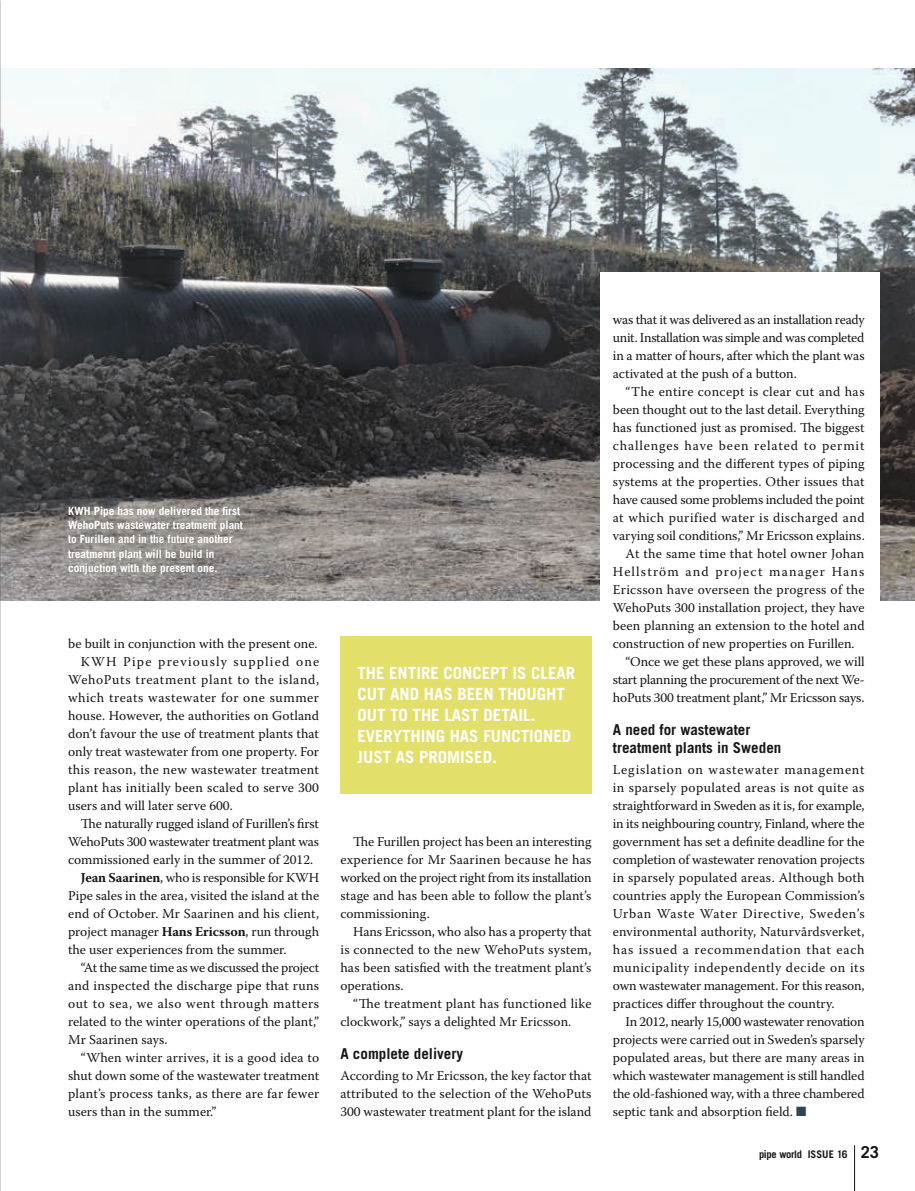
<style>
.page{position:relative;width:915px;height:1191px;background:#fff}
.page>*{position:absolute;margin:0;border:0;box-sizing:border-box;transform-origin:0 0}
.t1{font:700 16.8px/21px "Trade Gothic";color:#fff}
.t2{font:700 15px/18px "Trade Gothic";color:#151616}
.t3{font:13.5px/18px "Warnock Pro";color:#151616;text-align:justify}
.t4{font:13.5px "Warnock Pro";letter-spacing:.02em;color:#151616}
.t5{font:13.5px "Warnock Pro";letter-spacing:-.02em;color:#151616}
.t6{font:13.5px "Warnock Pro";letter-spacing:.04em;color:#151616}
.t7{font:13.5px "Warnock Pro";letter-spacing:.085em;color:#151616}
.t8{font:13.5px "Warnock Pro";letter-spacing:.035em;color:#151616}
.t9{font:13.5px "Warnock Pro";letter-spacing:.045em;color:#151616}
.t10{font:13.5px "Warnock Pro";letter-spacing:.03em;color:#151616}
.t11{font:13.5px "Warnock Pro";letter-spacing:.065em;color:#151616}
.t12{font:700 11.25px/14.2px "Trade Gothic";color:#fff}
.t13{font:700 10.5px "Trade Gothic";letter-spacing:-.02em;color:#151616}
.s1{font-weight:700}
.s2{color:#334451}
.s3{font-size:16.5px}
</style>
<div class="page">
<img style="left:1px;top:68px;width:913px;height:532px">
<img style="left:0;top:0;width:1px;height:1191px">
<div style="left:340px;top:636px;width:251px;height:157px;background:#e3df6b"></div>
<div style="left:600px;top:272px;width:279px;height:489px;background:#fff"></div>
<hr style="left:854px;top:1145px;width:1px;height:46px;background:#151616">
<p class="t12" style="left:68px;top:503px;width:176px">KWH Pipe has now delivered the first WehoPuts wastewater treatment plant to Furillen and in the future another treatmenrt plant will be build in conjuction with the present one.</p>
<p class="t3" style="left:68px;top:634px;width:251px">be built in conjunction with the present one.</p>
<p class="t7" style="left:81px;top:653px;width:240px">KWH Pipe previously supplied one</p>
<p class="t9" style="left:68px;top:671px;width:252px">WehoPuts treatment plant to the island,</p>
<p class="t6" style="left:68px;top:689px;width:252px">which treats wastewater for one summer</p>
<p class="t3" style="left:68px;top:706px;width:252px">house. However, the authorities on Gotland</p>
<p class="t3" style="left:68px;top:724px;width:252px">don’t favour the use of treatment plants that</p>
<p class="t3" style="left:68px;top:742px;width:252px">only treat wastewater from one property. For</p>
<p class="t4" style="left:68px;top:761px;width:252px">this reason, the new wastewater treatment</p>
<p class="t4" style="left:68px;top:779px;width:252px">plant has initially been scaled to serve 300</p>
<p class="t3" style="left:68px;top:796px;width:166px">users and will later serve 600.</p>
<p class="t3" style="left:81px;top:814px;width:240px">The naturally rugged island of Furillen’s first</p>
<p class="t5" style="left:68px;top:833px;width:252px">WehoPuts 300 wastewater treatment plant was</p>
<p class="t3" style="left:68px;top:850px;width:246px">commissioned early in the summer of 2012.</p>
<p class="t3" style="left:81px;top:868px;width:240px"><span class="s1">Jean Saarinen</span>, who is responsible for KWH</p>
<p class="t3" style="left:68px;top:886px;width:252px">Pipe sales in the area, visited the island at the</p>
<p class="t3" style="left:68px;top:904px;width:252px">end of October. Mr Saarinen and his client,</p>
<p class="t3" style="left:68px;top:922px;width:252px">project manager <span class="s1">Hans Ericsson</span>, run through</p>
<p class="t3" style="left:68px;top:940px;width:220px">the user experiences from the summer.</p>
<p class="t5" style="left:81px;top:959px;width:240px">“At the same time as we discussed the project</p>
<p class="t4" style="left:68px;top:977px;width:252px">and inspected the discharge pipe that runs</p>
<p class="t6" style="left:68px;top:995px;width:252px">out to sea, we also went through matters</p>
<p class="t3" style="left:68px;top:1012px;width:252px">related to the winter operations of the plant,”</p>
<p class="t3" style="left:68px;top:1030px;width:101px">Mr Saarinen says.</p>
<p class="t3" style="left:81px;top:1048px;width:240px">“When winter arrives, it is a good idea to</p>
<p class="t3" style="left:68px;top:1066px;width:252px">shut down some of the wastewater treatment</p>
<p class="t3" style="left:68px;top:1084px;width:252px">plant’s process tanks, as there are far fewer</p>
<p class="t3" style="left:68px;top:1102px;width:150px">users than in the summer.”</p>
<p class="t1" style="left:357px;top:662px;width:219px">The entire concept is clear cut and has been thought out to the last detail.<br>Everything has functioned just as promised.</p>
<p class="t3" style="left:340px;top:832px;width:252px;text-indent:13px">The Furillen project has been an interesting experience for Mr Saarinen because he has worked on the project right from its installation stage and has been able to follow the plant’s commissioning.</p>
<p class="t3" style="left:340px;top:922px;width:252px;text-indent:13px">Hans Ericsson, who also has a property that is connected to the new WehoPuts system, has been satisfied with the treatment plant’s operations.</p>
<p class="t3" style="left:340px;top:994px;width:252px;text-indent:13px">“The treatment plant has functioned like clockwork,” says a delighted Mr Ericsson.</p>
<p class="t2" style="left:340px;top:1044px;width:124px">A complete delivery</p>
<p class="t3" style="left:340px;top:1066px;width:252px">According to Mr Ericsson, the key factor that attributed to the selection of the WehoPuts 300 wastewater treatment plant for the island</p>
<p class="t3" style="left:612px;top:310px;width:253px">was that it was delivered as an installation ready unit. Installation was simple and was completed in a matter of hours, after which the plant was activated at the push of a button.</p>
<p class="t10" style="left:625px;top:383px;width:240px">“The entire concept is clear cut and has</p>
<p class="t3" style="left:612px;top:400px;width:253px">been thought out to the last detail. Everything</p>
<p class="t3" style="left:612px;top:418px;width:253px">has functioned just as promised. The biggest</p>
<p class="t11" style="left:612px;top:437px;width:253px">challenges have been related to permit</p>
<p class="t3" style="left:612px;top:454px;width:253px">processing and the different types of piping</p>
<p class="t3" style="left:612px;top:472px;width:253px">systems at the properties. Other issues that</p>
<p class="t3" style="left:612px;top:490px;width:253px">have caused some problems included the point</p>
<p class="t8" style="left:612px;top:509px;width:253px">at which purified water is discharged and</p>
<p class="t3" style="left:612px;top:526px;width:253px">varying soil conditions,” Mr Ericsson explains.</p>
<p class="t4" style="left:625px;top:545px;width:240px">At the same time that hotel owner Johan</p>
<p class="t7" style="left:612px;top:563px;width:253px">Hellström and project manager Hans</p>
<p class="t4" style="left:612px;top:581px;width:253px">Ericsson have overseen the progress of the</p>
<p class="t3" style="left:612px;top:598px;width:253px">WehoPuts 300 installation project, they have</p>
<p class="t3" style="left:612px;top:616px;width:253px">been planning an extension to the hotel and</p>
<p class="t3" style="left:612px;top:634px;width:243px">construction of new properties on Furillen.</p>
<p class="t3" style="left:625px;top:652px;width:240px">“Once we get these plans approved, we will</p>
<p class="t5" style="left:612px;top:671px;width:253px">start planning the procurement of the next We-</p>
<p class="t3" style="left:612px;top:688px;width:253px">hoPuts 300 treatment plant,” Mr Ericsson says.</p>
<p class="t2" style="left:612px;top:720px;width:170px">A need for wastewater treatment plants in Sweden</p>
<p class="t3" style="left:612px;top:760px;width:253px">Legislation on wastewater management in sparsely populated areas is not quite as straightforward in Sweden as it is, for example, in its neighbouring country, Finland, where the government has set a definite deadline for the completion of wastewater renovation projects in sparsely populated areas. Although both countries apply the European Commission’s Urban Waste Water Directive, Sweden’s environmental authority, Naturvårdsverket, has issued a recommendation that each municipality independently decide on its own wastewater management. For this reason, practices differ throughout the country.</p>
<p class="t3" style="left:612px;top:1012px;width:253px;text-indent:13px">In 2012, nearly 15,000 wastewater renovation projects were carried out in Sweden’s sparsely populated areas, but there are many areas in which wastewater management is still handled the old-fashioned way, with a three chambered septic tank and absorption field. <span class="s2">■</span></p>
<p class="t13" style="left:758px;top:1147px;width:121px">pipe world ISSUE 16 <span class="s3">23</span></p>
</div>
